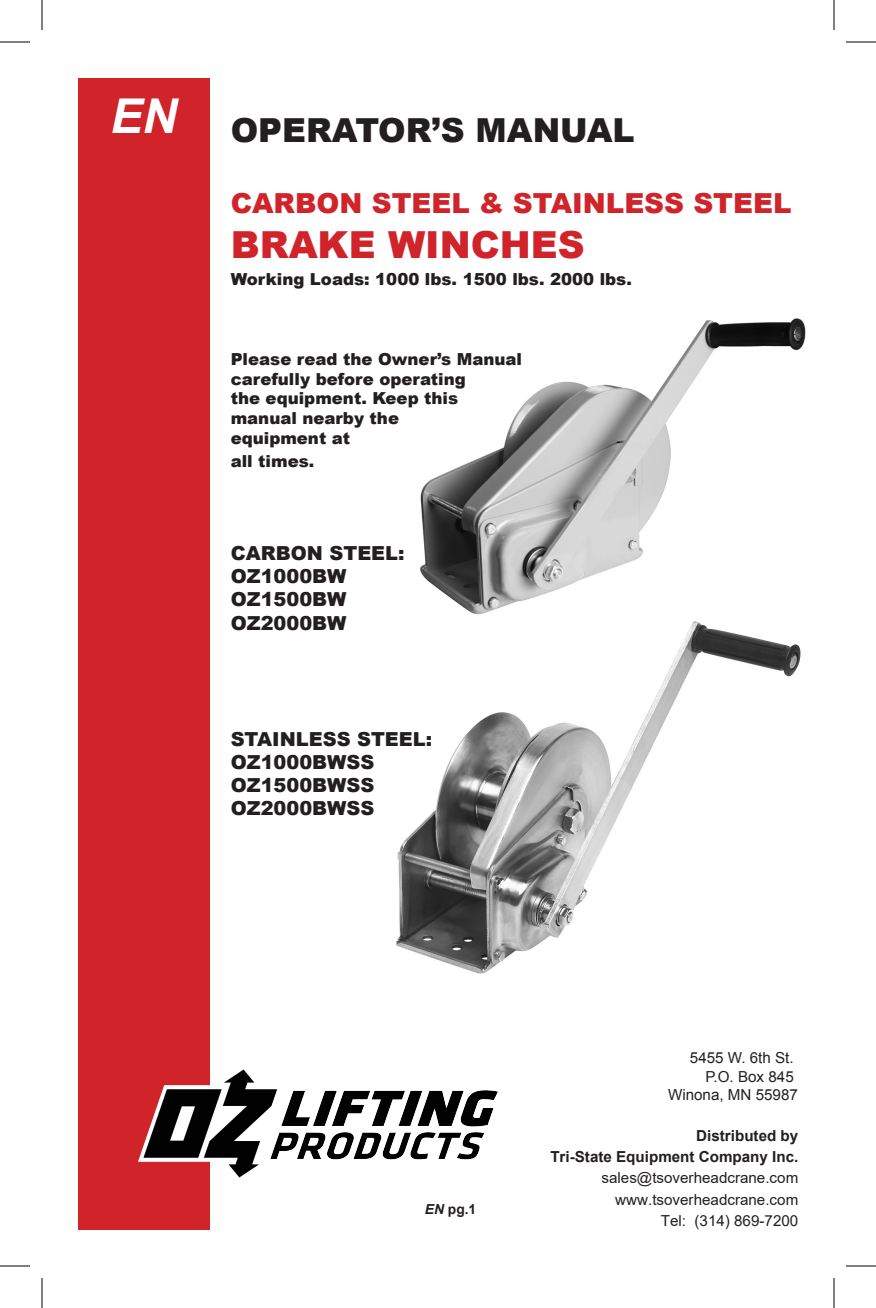
<style>
.page{position:relative;width:876px;height:1308px;background:#fff}
.page>*{position:absolute;margin:0;border:0;box-sizing:border-box;transform-origin:0 0}
.Paragraph{font:italic 700 48px "Arial";color:#fff}
.Cover_Title{font:900 37.2px "Arial";color:#d1232a}
.Cover_Title-2{font:900 33.2px "Arial";color:#231f20}
.Cover_Title-3{font:900 27.6px "Arial";color:#d1232a}
.Cover_Title-4{font:900 19.4px "Arial";color:#231f20}
.Cover_Title-5{font:900 16.6px/19.8px "Arial";color:#231f20}
.t1{font:15.2px/21.2px "Arial";color:#231f20;text-align:right}
.t2{font:700 15.2px/21.2px "Arial";color:#231f20;text-align:right}
.t3{font:15.2px/18.2px "Arial";color:#231f20;text-align:right}
.pg_number{font:700 13.8px "Arial";color:#231f20}
.s1{font-style:italic}
</style>
<div class="page">
<img style="left:420px;top:318px;width:386px;height:297px">
<img style="left:396px;top:621px;width:405px;height:353px">
<div style="left:78px;top:78px;width:131px;height:1152px;background:#d1232a"></div>
<hr style="left:0;top:42px;width:30px;height:1px;background:#000">
<hr style="left:846px;top:42px;width:30px;height:1px;background:#000">
<hr style="left:0;top:1266px;width:30px;height:1px;background:#000">
<hr style="left:846px;top:1266px;width:30px;height:1px;background:#000">
<hr style="left:42px;top:0;width:1px;height:30px;background:#000">
<hr style="left:42px;top:1278px;width:1px;height:30px;background:#000">
<hr style="left:834px;top:0;width:1px;height:30px;background:#000">
<hr style="left:834px;top:1278px;width:1px;height:30px;background:#000">
<img style="left:138px;top:1064px;width:360px;height:119px">
<p class="Paragraph" style="left:110px;top:85px;width:68px">EN</p>
<p class="Cover_Title-2" style="left:231px;top:106px;width:405px">OPERATOR’S MANUAL</p>
<p class="Cover_Title-3" style="left:231px;top:183px;width:562px">CARBON STEEL &amp; STAINLESS STEEL</p>
<p class="Cover_Title" style="left:231px;top:217px;width:355px">BRAKE WINCHES</p>
<p class="Cover_Title-5" style="left:231px;top:269px;width:403px">Working Loads: 1000 lbs. 1500 lbs. 2000 lbs.</p>
<p class="Cover_Title-5" style="left:231px;top:348px;width:293px">Please read the Owner’s Manual carefully before operating<br>the equipment. Keep this manual nearby the<br>equipment at</p>
<p class="Cover_Title-5" style="left:231px;top:451px;width:85px">all times.</p>
<p class="Cover_Title-4" style="left:231px;top:539px;width:175px">CARBON STEEL:</p>
<p class="Cover_Title-4" style="left:231px;top:562px;width:117px">OZ1000BW</p>
<p class="Cover_Title-4" style="left:231px;top:585px;width:117px">OZ1500BW</p>
<p class="Cover_Title-4" style="left:231px;top:609px;width:117px">OZ2000BW</p>
<p class="Cover_Title-4" style="left:231px;top:725px;width:203px">STAINLESS STEEL:</p>
<p class="Cover_Title-4" style="left:231px;top:748px;width:145px">OZ1000BWSS</p>
<p class="Cover_Title-4" style="left:231px;top:771px;width:145px">OZ1500BWSS</p>
<p class="Cover_Title-4" style="left:231px;top:794px;width:145px">OZ2000BWSS</p>
<p class="pg_number" style="left:425px;top:1200px;width:53px"><span class="s1">EN</span> pg.1</p>
<p class="t3" style="left:668px;top:1049px;width:131px">5455 W. 6th St.<br>P.O. Box 845<br>Winona, MN 55987</p>
<p class="t2" style="left:550px;top:1125px;width:249px">Distributed by<br>Tri-State Equipment Company Inc.</p>
<p class="t1" style="left:602px;top:1167px;width:198px">sales@tsoverheadcrane.com www.tsoverheadcrane.com<br>Tel: (314) 869-7200</p>
</div>
